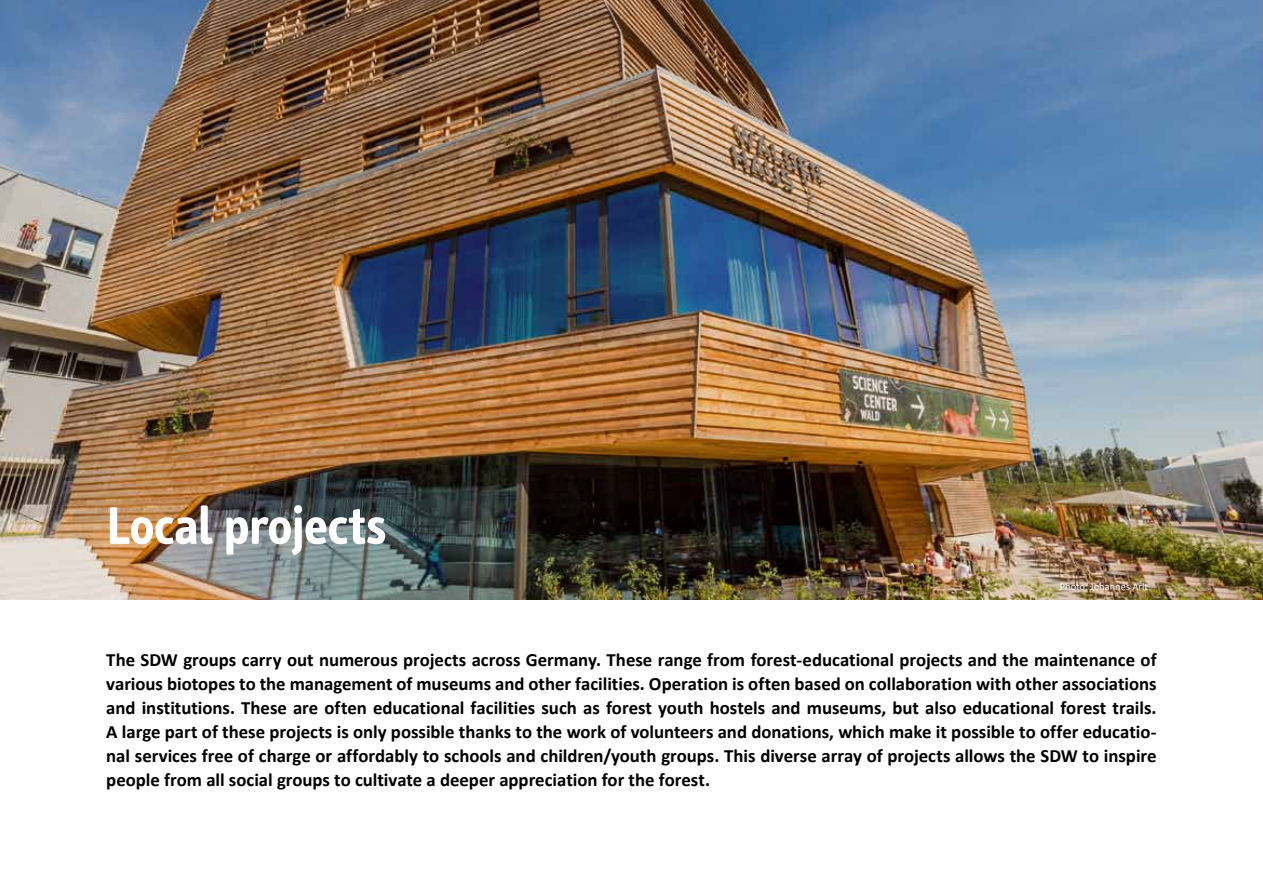
<style>
.page{position:relative;width:1263px;height:893px;background:#fff}
.page>*{position:absolute;margin:0;border:0;box-sizing:border-box;transform-origin:0 0}
.t1{font:700 54px "Info Text";letter-spacing:-.01em;color:#fff}
.t2{font:700 18.75px/24px "Calibri";color:#000;text-align:justify}
.t3{font:10.5px "Calibri";color:#fff}
</style>
<div class="page">
<img style="left:0;top:0;width:1263px;height:600px">
<h1 class="t1" style="left:106px;top:495px;width:282px">Local projects</h1>
<p class="t3" style="left:1060px;top:580px;width:90px">Photo: Johannes Arlt</p>
<p class="t2" style="left:106px;top:648px;width:1052px">The SDW groups carry out numerous projects across Germany. These range from forest-educational projects and the maintenance of various biotopes to the management of museums and other facilities. Operation is often based on collaboration with other associations and institutions. These are often educational facilities such as forest youth hostels and museums, but also educational forest trails.<br>A large part of these projects is only possible thanks to the work of volunteers and donations, which make it possible to offer educatio&shy;nal services free of charge or affordably to schools and children/youth groups. This diverse array of projects allows the SDW to inspire people from all social groups to cultivate a deeper appreciation for the forest.</p>
</div>
